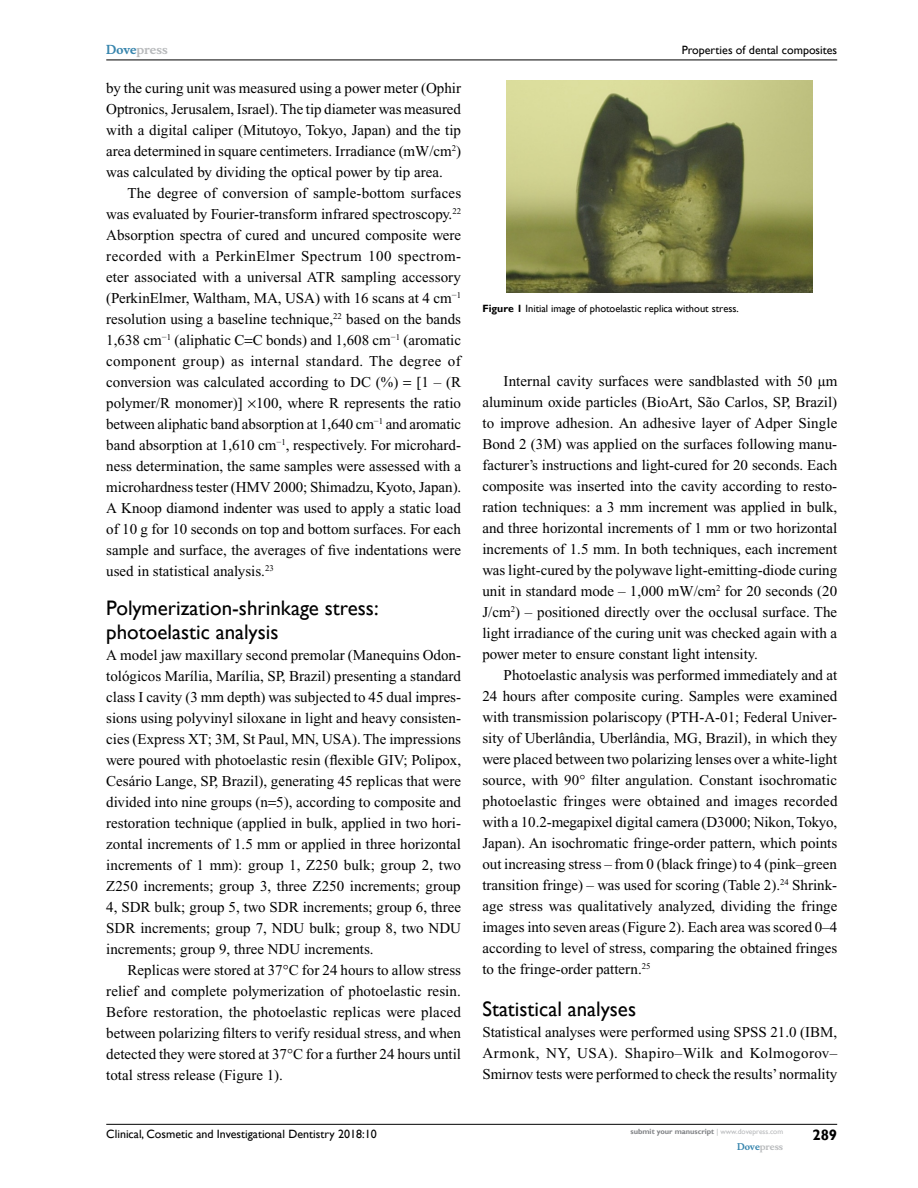
<style>
.page{position:relative;width:918px;height:1188px;background:#fff}
.page>*{position:absolute;margin:0;border:0;box-sizing:border-box;transform-origin:0 0}
.t1{font:21px/24px "Gill Sans";color:#000}
.t2{font:15px/21px "Times New Roman";color:#000;text-align:justify}
.t3{font:700 15px "Gill Sans";color:#000}
.t4{font:12px "Gill Sans";color:#000}
.t5{font:700 12px "Musee";color:#b8babc}
.t6{font:10.5px "Gill Sans";color:#000}
.t7{font:700 9px "Musee";color:#b8babc}
.t8{font:700 7.5px "Gill Sans";color:#808285}
.s1{color:#3785ad}
.s2{font-weight:700}
.s3{font-weight:400;color:#b8babc}
</style>
<div class="page">
<hr style="left:106px;top:1124px;width:731px;height:1px;background:#000">
<hr style="left:106px;top:60px;width:731px;height:1px;background:#000">
<img style="left:507px;top:81px;width:306px;height:212px">
<p class="t5" style="left:106px;top:43px;width:63px"><span class="s1">Dove</span>press</p>
<p class="t2" style="left:106px;top:77px;width:356px">by the curing unit was measured using a power meter (Ophir Optronics, Jerusalem, Israel). The tip diameter was measured with a digital caliper (Mitutoyo, Tokyo, Japan) and the tip area determined in square centimeters. Irradiance (mW/cm<sup>2</sup>) was calculated by dividing the optical power by tip area.</p>
<p class="t2" style="left:106px;top:182px;width:357px;text-indent:21px">The degree of conversion of sample-bottom surfaces was evaluated by Fourier-transform infrared spectroscopy.<sup>22<br></sup>Absorption spectra of cured and uncured composite were recorded with a PerkinElmer Spectrum 100 spectrom&shy;eter associated with a universal ATR sampling accessory (PerkinElmer, Waltham, MA, USA) with 16 scans at 4 cm<sup>−1 </sup>resolution using a baseline technique,<sup>22</sup> based on the bands 1,638 cm<sup>−1</sup> (aliphatic C C bonds) and 1,608 cm<sup>−1</sup> (aromatic component group) as internal standard. The degree of conversion was calculated according to DC (%) [1 – (R polymer/R monomer)] 100, where R represents the ratio between aliphatic band absorption at 1,640 cm<sup>−1</sup> and aromatic band absorption at 1,610 cm<sup>−1</sup>, respectively. For microhard&shy;ness determination, the same samples were assessed with a microhardness tester (HMV 2000; Shimadzu, Kyoto, Japan).<br>A Knoop diamond indenter was used to apply a static load of 10 g for 10 seconds on top and bottom surfaces. For each sample and surface, the averages of five indentations were used in statistical analysis.<sup>23</sup></p>
<h1 class="t1" style="left:106px;top:596px;width:274px">Polymerization-shrinkage stress: photoelastic analysis</h1>
<p class="t2" style="left:106px;top:644px;width:356px">A model jaw maxillary second premolar (Manequins Odon&shy;tológicos Marília, Marília, SP, Brazil) presenting a standard class I cavity (3 mm depth) was subjected to 45 dual impres&shy;sions using polyvinyl siloxane in light and heavy consisten&shy;cies (Express XT; 3M, St Paul, MN, USA). The impressions were poured with photoelastic resin (flexible GIV; Polipox, Cesário Lange, SP, Brazil), generating 45 replicas that were divided into nine groups (n 5), according to composite and restoration technique (applied in bulk, applied in two hori&shy;zontal increments of 1.5 mm or applied in three horizontal increments of 1 mm): group 1, Z250 bulk; group 2, two Z250 increments; group 3, three Z250 increments; group 4, SDR bulk; group 5, two SDR increments; group 6, three SDR increments; group 7, NDU bulk; group 8, two NDU increments; group 9, three NDU increments.</p>
<p class="t2" style="left:106px;top:959px;width:356px;text-indent:21px">Replicas were stored at 37°C for 24 hours to allow stress relief and complete polymerization of photoelastic resin.<br>Before restoration, the photoelastic replicas were placed between polarizing filters to verify residual stress, and when detected they were stored at 37°C for a further 24 hours until total stress release (Figure 1).</p>
<p class="t4" style="left:682px;top:43px;width:157px">Properties of dental composites</p>
<p class="t6" style="left:482px;top:302px;width:258px"><span class="s2">Figure 1</span> Initial image of photoelastic replica without stress.</p>
<p class="t2" style="left:482px;top:371px;width:356px;text-indent:21px">Internal cavity surfaces were sandblasted with 50 µm aluminum oxide particles (BioArt, São Carlos, SP, Brazil) to improve adhesion. An adhesive layer of Adper Single Bond 2 (3M) was applied on the surfaces following manu&shy;facturer’s instructions and light-cured for 20 seconds. Each composite was inserted into the cavity according to resto&shy;ration techniques: a 3 mm increment was applied in bulk, and three horizontal increments of 1 mm or two horizontal increments of 1.5 mm. In both techniques, each increment was light-cured by the polywave light-emitting-diode curing unit in standard mode – 1,000 mW/cm<sup>2</sup> for 20 seconds (20<br>J/cm<sup>2</sup>) – positioned directly over the occlusal surface. The light irradiance of the curing unit was checked again with a power meter to ensure constant light intensity.</p>
<p class="t2" style="left:482px;top:665px;width:357px;text-indent:21px">Photoelastic analysis was performed immediately and at 24 hours after composite curing. Samples were examined with transmission polariscopy (PTH-A-01; Federal Univer&shy;sity of Uberlândia, Uberlândia, MG, Brazil), in which they were placed between two polarizing lenses over a white-light source, with 90° filter angulation. Constant isochromatic photoelastic fringes were obtained and images recorded with a 10.2-megapixel digital camera (D3000; Nikon, Tokyo, Japan). An isochromatic fringe-order pattern, which points out increasing stress – from 0 (black fringe) to 4 (pink–green transition fringe) – was used for scoring (Table 2).<sup>24</sup> Shrink&shy;age stress was qualitatively analyzed, dividing the fringe images into seven areas (Figure 2). Each area was scored 0–4 according to level of stress, comparing the obtained fringes to the fringe-order pattern.<sup>25</sup></p>
<h1 class="t1" style="left:482px;top:997px;width:155px">Statistical analyses</h1>
<p class="t2" style="left:482px;top:1022px;width:357px">Statistical analyses were performed using SPSS 21.0 (IBM, Armonk, NY, USA). Shapiro–Wilk and Kolmogorov– Smirnov tests were performed to check the results’ normality</p>
<p class="t4" style="left:106px;top:1127px;width:272px">Clinical, Cosmetic and Investigational Dentistry 2018:10</p>
<p class="t8" style="left:631px;top:1127px;width:154px">submit your manuscript <span class="s3">| www.dovepress.com</span></p>
<p class="t7" style="left:737px;top:1141px;width:48px"><span class="s1">Dove</span>press</p>
<p class="t3" style="left:812px;top:1126px;width:26px">289</p>
</div>
